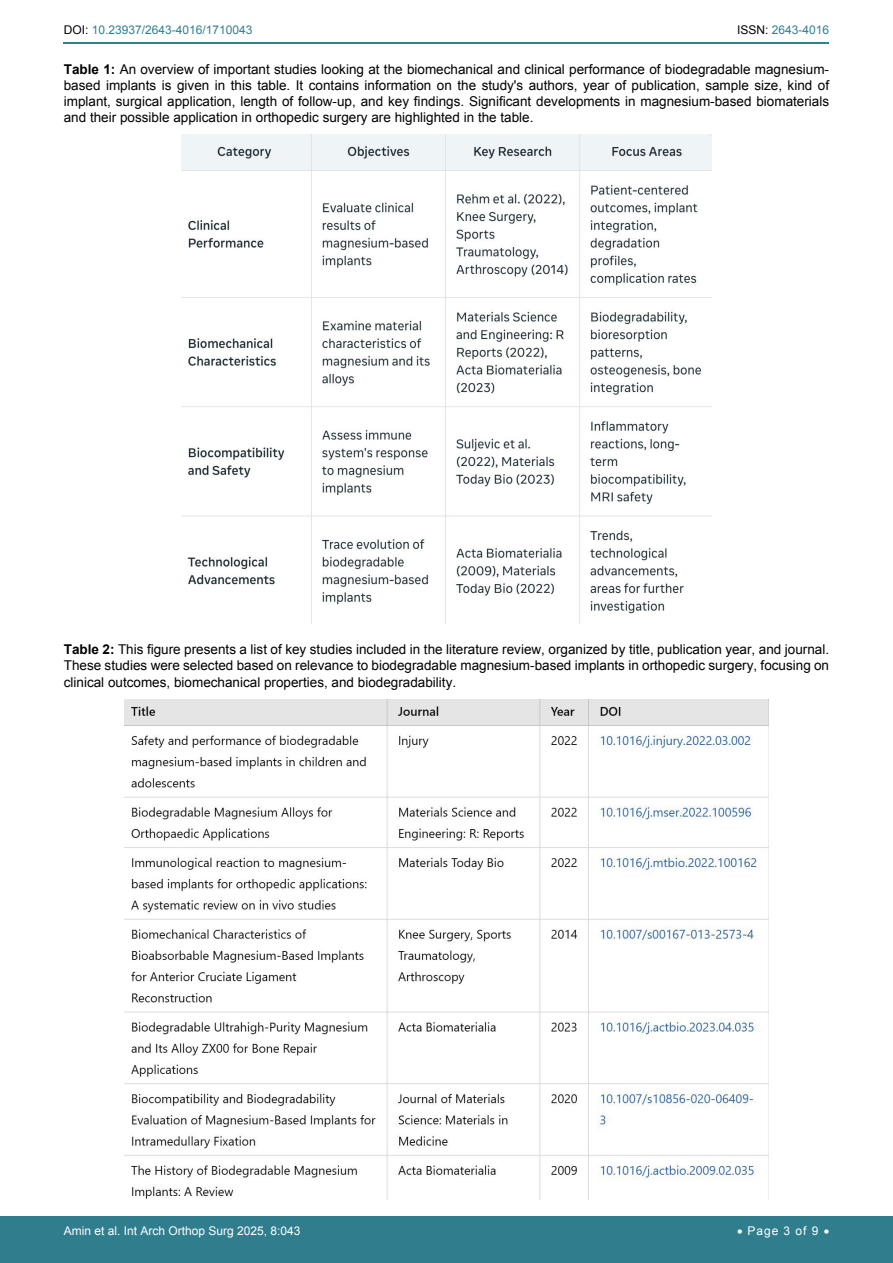
<style>
.page{position:relative;width:893px;height:1263px;background:#fff}
.page>*{position:absolute;margin:0;border:0;box-sizing:border-box;transform-origin:0 0}
.t1{font:13.5px/16.2px "Arial";color:#000;text-align:justify}
.t2{font:12px "Arial";color:#fff}
.t3{font:12px "Arial";color:#30808d}
.s1{color:#000}
.s2{font-weight:700}
</style>
<div class="page">
<hr style="left:64px;top:42px;width:765px;height:1px;background:#30808d">
<div style="left:0;top:1217px;width:893px;height:46px;background:#307d8d"></div>
<img style="left:182px;top:135px;width:529px;height:488px">
<img style="left:124px;top:699px;width:645px;height:500px">
<p class="t3" style="left:64px;top:22px;width:190px"><span class="s1">DOI:</span> 10.23937/2643-4016/1710043</p>
<p class="t3" style="left:737px;top:22px;width:94px"><span class="s1">ISSN:</span> 2643-4016</p>
<p class="t1" style="left:64px;top:61px;width:767px"><span class="s2">Table 1:</span> An overview of important studies looking at the biomechanical and clinical performance of biodegradable magnesium&shy;based implants is given in this table. It contains information on the study's authors, year of publication, sample size, kind of implant, surgical application, length of follow-up, and key findings. Significant developments in magnesium-based biomaterials and their possible application in orthopedic surgery are highlighted in the table.</p>
<p class="t1" style="left:64px;top:641px;width:767px"><span class="s2">Table 2:</span> This figure presents a list of key studies included in the literature review, organized by title, publication year, and journal.<br>These studies were selected based on relevance to biodegradable magnesium-based implants in orthopedic surgery, focusing on clinical outcomes, biomechanical properties, and biodegradability.</p>
<p class="t2" style="left:64px;top:1223px;width:238px">Amin et al. Int Arch Orthop Surg 2025, 8:043</p>
<p class="t2" style="left:737px;top:1223px;width:94px">• Page 3 of 9 •</p>
</div>
